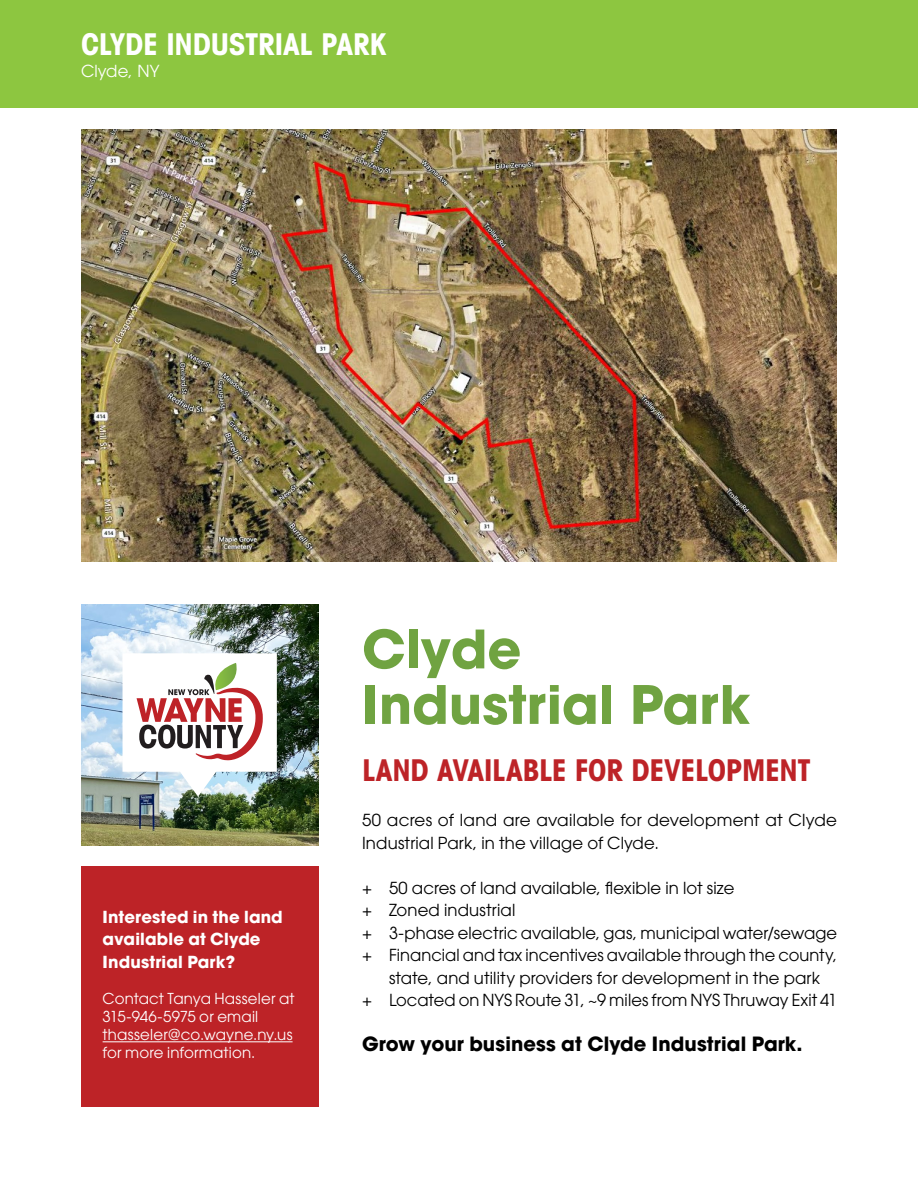
<style>
.page{position:relative;width:918px;height:1188px;background:#fff}
.page>*{position:absolute;margin:0;border:0;box-sizing:border-box;transform-origin:0 0}
.t1{font:700 52.5px/55.5px "Avant Garde";color:#70a341}
.t2{font:700 condensed 30px "Avant Garde";letter-spacing:-.01em;color:#bd2327}
.t3{font:700 condensed 30px "Avant Garde";letter-spacing:-.01em;color:#fff}
.t4{font:700 19.5px "Avant Garde";letter-spacing:.005em;color:#000}
.t5{font:16.5px/22.5px "Avant Garde";letter-spacing:.01em;color:#000}
.t6{font:700 16.5px/22.5px "Avant Garde";letter-spacing:.01em;color:#fff}
.t7{font:16.5px "Avant Garde";letter-spacing:.005em;color:#fff}
.t8{font:15px/18px "Avant Garde";letter-spacing:.01em;color:#fff}
</style>
<div class="page">
<img style="left:81px;top:605px;width:238px;height:240px">
<div style="left:0;top:0;width:918px;height:108px;background:#8dc640"></div>
<svg style="left:123px;top:653px;width:154px;height:144px"></svg>
<div style="left:81px;top:867px;width:238px;height:240px;background:#bd2327"></div>
<hr style="left:103px;top:1041px;width:190px;height:1px;background:#fff">
<img style="left:81px;top:130px;width:756px;height:432px">
<h2 class="t3" style="left:81px;top:25px;width:307px">CLYDE INDUSTRIAL PARK</h2>
<p class="t7" style="left:81px;top:61px;width:80px">Clyde, NY</p>
<p class="t6" style="left:103px;top:906px;width:182px">Interested in the land available at Clyde<br>Industrial Park?</p>
<p class="t8" style="left:103px;top:989px;width:194px">Contact Tanya Hasseler at<br>315-946-5975 or email thasseler@co.wayne.ny.us for more information.</p>
<h1 class="t1" style="left:362px;top:621px;width:390px">Clyde<br>Industrial Park</h1>
<h2 class="t2" style="left:362px;top:751px;width:450px">LAND AVAILABLE FOR DEVELOPMENT</h2>
<p class="t5" style="left:362px;top:809px;width:477px">50 acres of land are available for development at Clyde<br>Industrial Park, in the village of Clyde.</p>
<p class="t5" style="left:362px;top:877px;width:374px">+ 50 acres of land available, flexible in lot size</p>
<p class="t5" style="left:362px;top:899px;width:155px">+ Zoned industrial</p>
<p class="t5" style="left:362px;top:922px;width:477px">+ 3-phase electric available, gas, municipal water/sewage</p>
<p class="t5" style="left:362px;top:944px;width:477px">+ Financial and tax incentives available through the county,</p>
<p class="t5" style="left:389px;top:967px;width:432px">state, and utility providers for development in the park</p>
<p class="t5" style="left:362px;top:989px;width:477px">+ Located on NYS Route 31, ~9 miles from NYS Thruway Exit 41</p>
<p class="t4" style="left:362px;top:1032px;width:442px">Grow your business at Clyde Industrial Park.</p>
</div>
